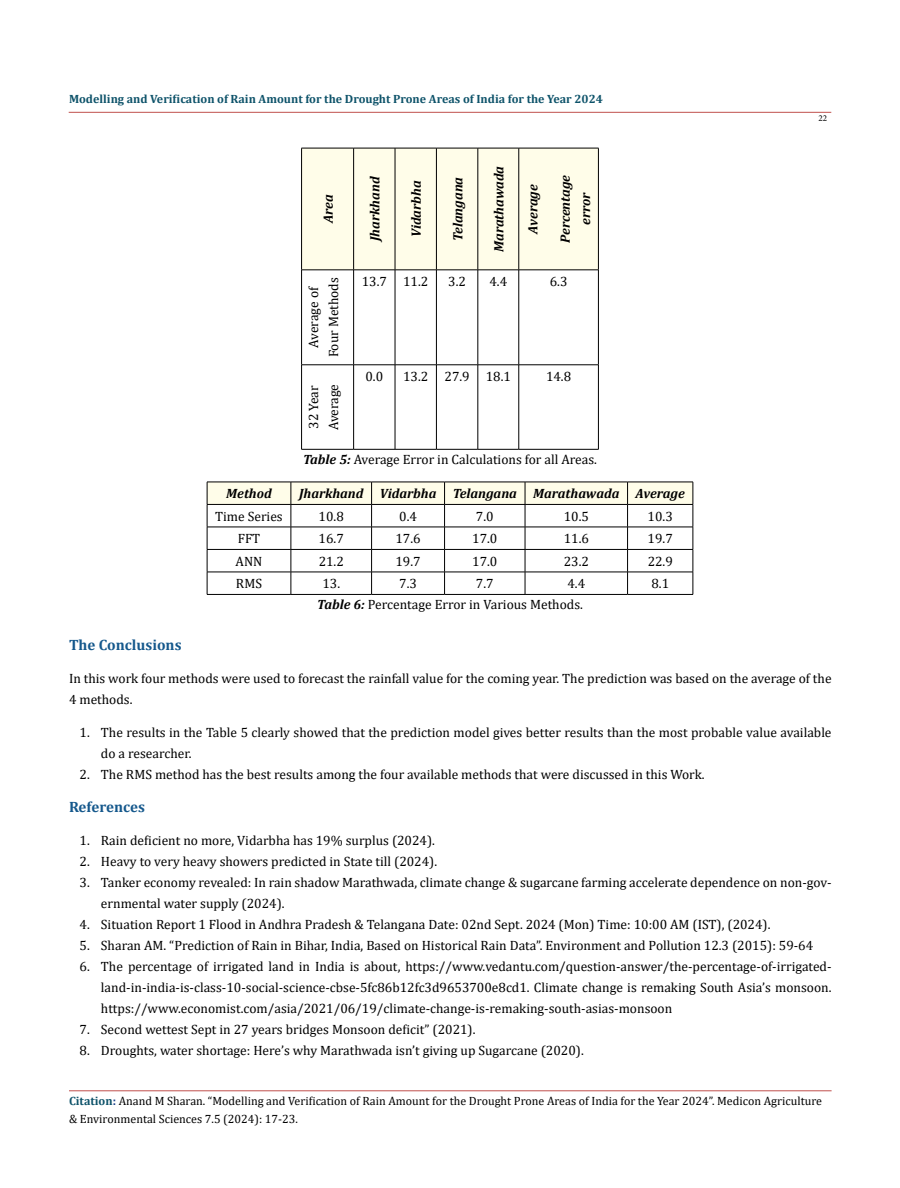
<style>
.page{position:relative;width:900px;height:1188px;background:#fff}
.page>*{position:absolute;margin:0;border:0;box-sizing:border-box;transform-origin:0 0}
.t1{font:700 15px "Cambria";color:#15588c}
.t2{font:13.5px/21px "Cambria";color:#000}
.t3{font:italic 700 13.5px/20.2px "Cambria";color:#000;text-align:center}
.t4{font:12px/18px "Cambria";color:#000}
.t5{font:700 12px "Cambria";color:#0e536a}
.t6{font:9px "Minion Pro";color:#000}
.s1{font-weight:700;font-style:italic}
.s2{font-weight:700;color:#0e536a}
.s3{font-weight:700;color:#173e88}
</style>
<div class="page">
<hr style="left:69px;top:1091px;width:763px;height:1px;background:#c0504d">
<hr style="left:69px;top:112px;width:762px;height:1px;background:#c0504d">
<div style="left:302px;top:149px;width:296px;height:121px;background:#fffde9"></div>
<hr style="left:301px;top:148px;width:53px;height:1px;background:#000">
<hr style="left:301px;top:148px;width:1px;height:122px;background:#000">
<hr style="left:354px;top:148px;width:41px;height:1px;background:#000">
<hr style="left:353px;top:148px;width:1px;height:122px;background:#000">
<hr style="left:395px;top:148px;width:41px;height:1px;background:#000">
<hr style="left:395px;top:148px;width:1px;height:122px;background:#000">
<hr style="left:436px;top:148px;width:42px;height:1px;background:#000">
<hr style="left:436px;top:148px;width:1px;height:122px;background:#000">
<hr style="left:478px;top:148px;width:41px;height:1px;background:#000">
<hr style="left:478px;top:148px;width:1px;height:122px;background:#000">
<hr style="left:519px;top:148px;width:80px;height:1px;background:#000">
<hr style="left:519px;top:148px;width:1px;height:122px;background:#000">
<hr style="left:598px;top:148px;width:1px;height:122px;background:#000">
<hr style="left:301px;top:270px;width:53px;height:1px;background:#000">
<hr style="left:301px;top:270px;width:1px;height:95px;background:#000">
<hr style="left:354px;top:270px;width:41px;height:1px;background:#000">
<hr style="left:353px;top:270px;width:1px;height:95px;background:#000">
<hr style="left:395px;top:270px;width:41px;height:1px;background:#000">
<hr style="left:395px;top:270px;width:1px;height:95px;background:#000">
<hr style="left:436px;top:270px;width:42px;height:1px;background:#000">
<hr style="left:436px;top:270px;width:1px;height:95px;background:#000">
<hr style="left:478px;top:270px;width:41px;height:1px;background:#000">
<hr style="left:478px;top:270px;width:1px;height:95px;background:#000">
<hr style="left:519px;top:270px;width:80px;height:1px;background:#000">
<hr style="left:519px;top:270px;width:1px;height:95px;background:#000">
<hr style="left:598px;top:270px;width:1px;height:95px;background:#000">
<hr style="left:301px;top:365px;width:53px;height:1px;background:#000">
<hr style="left:301px;top:365px;width:1px;height:84px;background:#000">
<hr style="left:354px;top:365px;width:41px;height:1px;background:#000">
<hr style="left:353px;top:365px;width:1px;height:84px;background:#000">
<hr style="left:395px;top:365px;width:41px;height:1px;background:#000">
<hr style="left:395px;top:365px;width:1px;height:84px;background:#000">
<hr style="left:436px;top:365px;width:42px;height:1px;background:#000">
<hr style="left:436px;top:365px;width:1px;height:84px;background:#000">
<hr style="left:478px;top:365px;width:41px;height:1px;background:#000">
<hr style="left:478px;top:365px;width:1px;height:84px;background:#000">
<hr style="left:519px;top:365px;width:80px;height:1px;background:#000">
<hr style="left:519px;top:365px;width:1px;height:84px;background:#000">
<hr style="left:598px;top:365px;width:1px;height:84px;background:#000">
<hr style="left:301px;top:449px;width:53px;height:1px;background:#000">
<hr style="left:354px;top:449px;width:41px;height:1px;background:#000">
<hr style="left:395px;top:449px;width:41px;height:1px;background:#000">
<hr style="left:436px;top:449px;width:42px;height:1px;background:#000">
<hr style="left:478px;top:449px;width:41px;height:1px;background:#000">
<hr style="left:519px;top:449px;width:80px;height:1px;background:#000">
<svg style="left:207px;top:482px;width:487px;height:112px"></svg>
<hr style="left:207px;top:594px;width:84px;height:1px;background:#000">
<hr style="left:291px;top:594px;width:81px;height:1px;background:#000">
<hr style="left:372px;top:594px;width:73px;height:1px;background:#000">
<hr style="left:445px;top:594px;width:80px;height:1px;background:#000">
<hr style="left:525px;top:594px;width:103px;height:1px;background:#000">
<hr style="left:628px;top:594px;width:65px;height:1px;background:#000">
<p class="t5" style="left:69px;top:90px;width:535px">Modelling and Verification of Rain Amount for the Drought Prone Areas of India for the Year 2024</p>
<p class="t3" style="left:318px;top:223px;width:30px;rotate:-90deg">Area</p>
<p class="t3" style="left:364px;top:241px;width:66px;rotate:-90deg">Jharkhand</p>
<p class="t3" style="left:406px;top:237px;width:58px;rotate:-90deg">Vidarbha</p>
<p class="t3" style="left:447px;top:241px;width:66px;rotate:-90deg">Telangana</p>
<p class="t3" style="left:488px;top:252px;width:88px;rotate:-90deg">Marathawada</p>
<p class="t3" style="left:522px;top:234px;width:51px;rotate:-90deg">Average</p>
<p class="t3" style="left:555px;top:243px;width:70px;rotate:-90deg">Percentage error</p>
<p class="t2" style="left:303px;top:357px;width:81px;line-height:20.2px;text-align:center;rotate:-90deg">Average of<br>Four Methods</p>
<p class="t2" style="left:362px;top:271px;width:68px">13.7 11.2</p>
<p class="t2" style="left:448px;top:271px;width:19px">3.2</p>
<p class="t2" style="left:489px;top:271px;width:19px">4.4</p>
<p class="t2" style="left:550px;top:271px;width:19px">6.3</p>
<p class="t2" style="left:303px;top:430px;width:48px;line-height:20.2px;rotate:-90deg">32 Year<br>Average</p>
<p class="t2" style="left:365px;top:366px;width:19px">0.0</p>
<p class="t2" style="left:403px;top:366px;width:109px">13.2 27.9 18.1</p>
<p class="t2" style="left:546px;top:366px;width:27px">14.8</p>
<p class="t2" style="left:303px;top:449px;width:295px"><span class="s1">Table 5:</span> Average Error in Calculations for all Areas.</p>
<p class="t3" style="left:226px;top:483px;width:47px">Method</p>
<p class="t3" style="left:299px;top:483px;width:387px">Jharkhand Vidarbha Telangana Marathawada Average</p>
<p class="t2" style="left:215px;top:506px;width:69px">Time Series</p>
<p class="t2" style="left:319px;top:506px;width:27px">10.8</p>
<p class="t2" style="left:399px;top:506px;width:19px">0.4</p>
<p class="t2" style="left:476px;top:506px;width:19px">7.0</p>
<p class="t2" style="left:564px;top:506px;width:27px">10.5</p>
<p class="t2" style="left:648px;top:506px;width:27px">10.3</p>
<p class="t2" style="left:238px;top:528px;width:24px">FFT</p>
<p class="t2" style="left:319px;top:528px;width:27px">16.7</p>
<p class="t2" style="left:396px;top:528px;width:27px">17.6</p>
<p class="t2" style="left:472px;top:528px;width:27px">17.0</p>
<p class="t2" style="left:564px;top:528px;width:27px">11.6</p>
<p class="t2" style="left:648px;top:528px;width:27px">19.7</p>
<p class="t2" style="left:236px;top:551px;width:28px">ANN</p>
<p class="t2" style="left:319px;top:551px;width:27px">21.2</p>
<p class="t2" style="left:396px;top:551px;width:27px">19.7</p>
<p class="t2" style="left:472px;top:551px;width:27px">17.0</p>
<p class="t2" style="left:564px;top:551px;width:27px">23.2</p>
<p class="t2" style="left:648px;top:551px;width:27px">22.9</p>
<p class="t2" style="left:236px;top:573px;width:28px">RMS</p>
<p class="t2" style="left:322px;top:573px;width:19px">13.</p>
<p class="t2" style="left:399px;top:573px;width:19px">7.3</p>
<p class="t2" style="left:476px;top:573px;width:19px">7.7</p>
<p class="t2" style="left:567px;top:573px;width:19px">4.4</p>
<p class="t2" style="left:651px;top:573px;width:19px">8.1</p>
<p class="t2" style="left:317px;top:594px;width:267px"><span class="s1">Table 6:</span> Percentage Error in Various Methods.</p>
<p class="t6" style="left:818px;top:112px;width:10px">22</p>
<p class="t1" style="left:69px;top:634px;width:114px">The Conclusions</p>
<p class="t2" style="left:69px;top:668px;width:764px">In this work four methods were used to forecast the rainfall value for the coming year. The prediction was based on the average of the<br>4 methods.</p>
<p class="t2" style="left:101px;top:722px;width:732px;text-indent:-21px">1. The results in the Table 5 clearly showed that the prediction model gives better results than the most probable value available do a researcher.</p>
<p class="t2" style="left:80px;top:764px;width:626px">2. The RMS method has the best results among the four available methods that were discussed in this Work.</p>
<p class="t1" style="left:69px;top:796px;width:77px">References</p>
<p class="t2" style="left:80px;top:830px;width:357px">1. Rain deficient no more, Vidarbha has 19% surplus (2024).</p>
<p class="t2" style="left:80px;top:851px;width:359px">2. Heavy to very heavy showers predicted in State till (2024).</p>
<p class="t2" style="left:101px;top:872px;width:732px;text-indent:-21px">3. Tanker economy revealed: In rain shadow Marathwada, climate change &amp; sugarcane farming accelerate dependence on non-gov&shy;ernmental water supply (2024).</p>
<p class="t2" style="left:80px;top:914px;width:692px">4. Situation Report 1 Flood in Andhra Pradesh &amp; Telangana Date: 02nd Sept. 2024 (Mon) Time: 10:00 AM (IST), (2024).</p>
<p class="t2" style="left:80px;top:935px;width:735px">5. Sharan AM. “Prediction of Rain in Bihar, India, Based on Historical Rain Data”. Environment and Pollution 12.3 (2015): 59-64</p>
<p class="t2" style="left:101px;top:956px;width:732px;text-align:justify;text-indent:-21px">6. The percentage of irrigated land in India is about, https://www.vedantu.com/question-answer/the-percentage-of-irrigated&shy;land-in-india-is-class-10-social-science-cbse-5fc86b12fc3d9653700e8cd1. Climate change is remaking South Asia’s monsoon. https://www.economist.com/asia/2021/06/19/climate-change-is-remaking-south-asias-monsoon</p>
<p class="t2" style="left:80px;top:1019px;width:397px">7. Second wettest Sept in 27 years bridges Monsoon deficit” (2021).</p>
<p class="t2" style="left:80px;top:1040px;width:506px">8. Droughts, water shortage: Here’s why Marathwada isn’t giving up Sugarcane (2020).</p>
<p class="t4" style="left:69px;top:1092px;width:755px"><span class="s2">Citation</span><span class="s3">:</span> Anand M Sharan. “Modelling and Verification of Rain Amount for the Drought Prone Areas of India for the Year 2024”. Medicon Agriculture &amp; Environmental Sciences 7.5 (2024): 17-23.</p>
</div>
